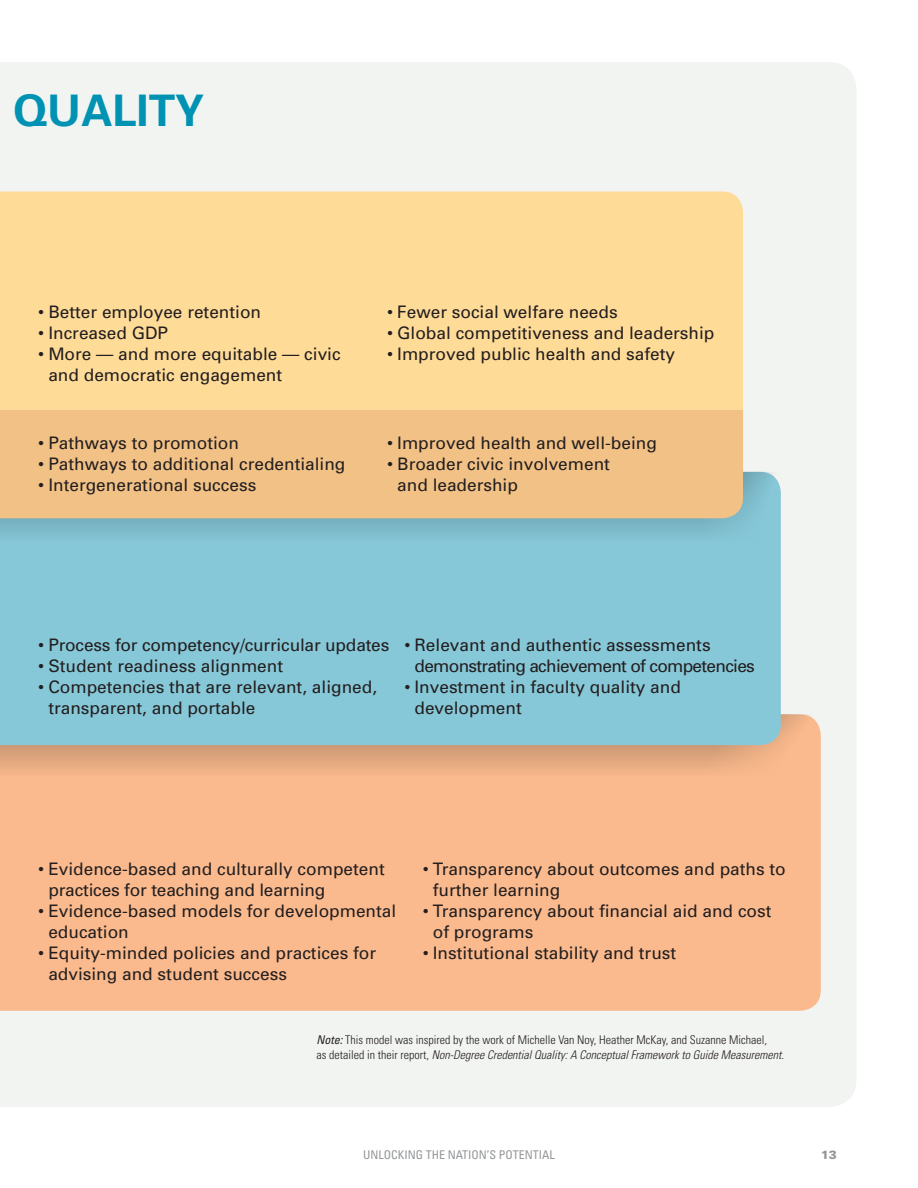
<style>
.page{position:relative;width:918px;height:1188px;background:#fff}
.page>*{position:absolute;margin:0;border:0;box-sizing:border-box;transform-origin:0 0}
.t1{font:700 43.5px "Univers";color:#0092b3}
.t2{font:17.25px/21px "Univers";color:#231f20}
.t3{font:17.25px/21px "Univers";letter-spacing:-.04em;color:#231f20}
.t4{font:300 condensed 12px/14.4px "Univers";color:#231f20}
.t5{font:condensed 12px "Univers";color:#949698}
.t6{font:900 12px "Univers";color:#949698}
.s1{font-weight:400;font-style:italic}
.s2{font-style:italic}
</style>
<div class="page">
<div style="left:0;top:62px;width:856px;height:1045px;background:#f2f4f1"></div>
<div style="left:0;top:776px;width:821px;height:235px;background:#fbba8d"></div>
<svg style="left:0;top:714px;width:821px;height:62px;background:#e4a981"></svg>
<div style="left:0;top:192px;width:743px;height:218px;background:#ffdb98"></div>
<div style="left:0;top:542px;width:781px;height:203px;background:#87c8d8"></div>
<svg style="left:0;top:472px;width:781px;height:70px;background:#7fbbc9"></svg>
<div style="left:0;top:410px;width:743px;height:108px;background:#f2c185"></div>
<h1 class="t1" style="left:13px;top:84px;width:192px">QUALITY</h1>
<p class="t2" style="left:38px;top:301px;width:224px">• Better employee retention</p>
<p class="t2" style="left:38px;top:322px;width:131px">• Increased GDP</p>
<p class="t2" style="left:48px;top:343px;width:294px;text-indent:-10px">• More — and more equitable — civic and democratic engagement</p>
<p class="t2" style="left:38px;top:432px;width:202px">• Pathways to promotion</p>
<p class="t2" style="left:38px;top:453px;width:309px">• Pathways to additional credentialing</p>
<p class="t2" style="left:38px;top:474px;width:220px">• Intergenerational success</p>
<p class="t2" style="left:387px;top:301px;width:232px">• Fewer social welfare needs</p>
<p class="t2" style="left:387px;top:322px;width:329px">• Global competitiveness and leadership</p>
<p class="t2" style="left:387px;top:343px;width:290px">• Improved public health and safety</p>
<p class="t2" style="left:387px;top:432px;width:271px">• Improved health and well-being</p>
<p class="t2" style="left:397px;top:453px;width:214px;text-indent:-10px">• Broader civic involvement and leadership</p>
<p class="t2" style="left:38px;top:634px;width:353px">• Process for competency/curricular updates</p>
<p class="t2" style="left:38px;top:655px;width:246px">• Student readiness alignment</p>
<p class="t2" style="left:48px;top:676px;width:330px;text-indent:-10px">• Competencies that are relevant, aligned, transparent, and portable</p>
<p class="t3" style="left:414px;top:634px;width:342px;text-indent:-10px">• Relevant and authentic assessments demonstrating achievement of competencies</p>
<p class="t2" style="left:414px;top:676px;width:268px;text-indent:-10px">• Investment in faculty quality and development</p>
<p class="t2" style="left:48px;top:859px;width:338px;text-indent:-10px">• Evidence-based and culturally competent practices for teaching and learning</p>
<p class="t2" style="left:48px;top:901px;width:349px;text-indent:-10px">• Evidence-based models for developmental education</p>
<p class="t2" style="left:48px;top:943px;width:329px;text-indent:-10px">• Equity-minded policies and practices for advising and student success</p>
<p class="t2" style="left:433px;top:859px;width:355px;text-indent:-10px">• Transparency about outcomes and paths to further learning</p>
<p class="t2" style="left:433px;top:900px;width:340px;text-indent:-10px">• Transparency about financial aid and cost of programs</p>
<p class="t2" style="left:423px;top:942px;width:255px">• Institutional stability and trust</p>
<p class="t4" style="left:316px;top:1033px;width:469px"><span class="s1">Note:</span> This model was inspired by the work of Michelle Van Noy, Heather McKay, and Suzanne Michael,<br>as detailed in their report, <span class="s2">Non-Degree Credential Quality: A Conceptual Framework to Guide Measurement.</span></p>
<p class="t5" style="left:363px;top:1148px;width:193px">UNLOCKING THE NATION’S POTENTIAL</p>
<p class="t6" style="left:821px;top:1148px;width:18px">13</p>
</div>
